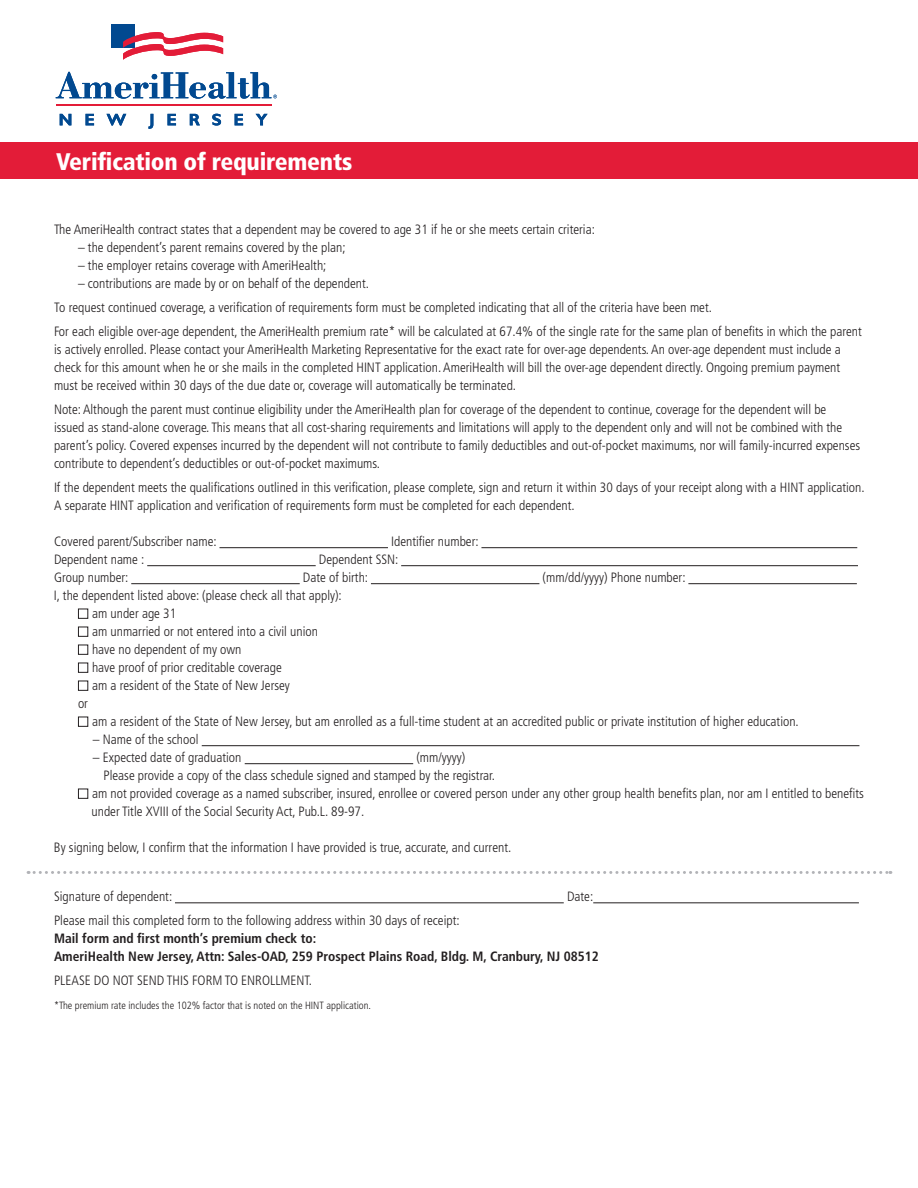
<style>
.page{position:relative;width:918px;height:1188px;background:#fff}
.page>*{position:absolute;margin:0;border:0;box-sizing:border-box;transform-origin:0 0}
.t1{font:900 condensed 24px "Frutiger LT";letter-spacing:-.01em;color:#fff}
.t2{font:300 condensed 13.5px/18px "Frutiger LT";color:#231f20}
.t3{font:700 condensed 13.5px/18px "Frutiger LT";color:#231f20}
.t4{font:300 condensed 10.5px "Frutiger LT";color:#231f20}
</style>
<div class="page">
<div style="left:111px;top:24px;width:24px;height:24px;background:#014990"></div>
<svg style="left:123px;top:32px;width:100px;height:28px"></svg>
<svg style="left:56px;top:72px;width:221px;height:27px"></svg>
<hr style="left:56px;top:104px;width:215px;height:1px;background:#e31c38">
<svg style="left:60px;top:114px;width:11px;height:11px"></svg>
<svg style="left:86px;top:114px;width:8px;height:11px"></svg>
<svg style="left:107px;top:114px;width:19px;height:12px"></svg>
<svg style="left:148px;top:114px;width:5px;height:15px"></svg>
<svg style="left:168px;top:114px;width:8px;height:11px"></svg>
<svg style="left:190px;top:114px;width:10px;height:11px"></svg>
<svg style="left:212px;top:114px;width:9px;height:12px"></svg>
<svg style="left:235px;top:114px;width:8px;height:11px"></svg>
<svg style="left:256px;top:114px;width:12px;height:11px"></svg>
<div style="left:0;top:143px;width:918px;height:36px;background:#e31c38"></div>
<hr style="left:220px;top:547px;width:168px;height:1px;background:#231f20">
<hr style="left:481px;top:547px;width:376px;height:1px;background:#231f20">
<hr style="left:147px;top:565px;width:169px;height:1px;background:#231f20">
<hr style="left:401px;top:565px;width:457px;height:1px;background:#231f20">
<hr style="left:131px;top:583px;width:169px;height:1px;background:#231f20">
<hr style="left:371px;top:583px;width:168px;height:1px;background:#231f20">
<hr style="left:688px;top:583px;width:169px;height:1px;background:#231f20">
<hr style="left:202px;top:745px;width:657px;height:1px;background:#231f20">
<hr style="left:245px;top:763px;width:168px;height:1px;background:#231f20">
<div style="left:78px;top:609px;width:10px;height:10px;border:1px solid #231f20"></div>
<div style="left:78px;top:627px;width:10px;height:10px;border:1px solid #231f20"></div>
<div style="left:78px;top:645px;width:10px;height:10px;border:1px solid #231f20"></div>
<div style="left:78px;top:663px;width:10px;height:10px;border:1px solid #231f20"></div>
<div style="left:78px;top:681px;width:10px;height:10px;border:1px solid #231f20"></div>
<div style="left:78px;top:717px;width:10px;height:10px;border:1px solid #231f20"></div>
<div style="left:78px;top:789px;width:10px;height:10px;border:1px solid #231f20"></div>
<hr style="left:175px;top:902px;width:389px;height:1px;background:#231f20">
<hr style="left:593px;top:902px;width:266px;height:1px;background:#231f20">
<svg style="left:28px;top:871px;width:863px;height:3px"></svg>
<h1 class="t1" style="left:56px;top:147px;width:298px">Verification of requirements</h1>
<p class="t2" style="left:54px;top:221px;width:542px">The AmeriHealth contract states that a dependent may be covered to age 31 if he or she meets certain criteria:</p>
<p class="t2" style="left:78px;top:239px;width:269px">– the dependent’s parent remains covered by the plan;</p>
<p class="t2" style="left:78px;top:257px;width:250px">– the employer retains coverage with AmeriHealth;</p>
<p class="t2" style="left:54px;top:272px;width:809px;line-height:24px;text-indent:24px">– contributions are made by or on behalf of the dependent.<br>To request continued coverage, a verification of requirements form must be completed indicating that all of the criteria have been met.<br>For each eligible over-age dependent, the AmeriHealth premium rate* will be calculated at 67.4% of the single rate for the same plan of benefits in which the parent</p>
<p class="t2" style="left:54px;top:341px;width:788px;text-align:justify">is actively enrolled. Please contact your AmeriHealth Marketing Representative for the exact rate for over-age dependents. An over-age dependent must include a check for this amount when he or she mails in the completed HINT application. AmeriHealth will bill the over-age dependent directly. Ongoing premium payment must be received within 30 days of the due date or, coverage will automatically be terminated.</p>
<p class="t2" style="left:54px;top:401px;width:808px">Note: Although the parent must continue eligibility under the AmeriHealth plan for coverage of the dependent to continue, coverage for the dependent will be issued as stand-alone coverage. This means that all cost-sharing requirements and limitations will apply to the dependent only and will not be combined with the parent’s policy. Covered expenses incurred by the dependent will not contribute to family deductibles and out-of-pocket maximums, nor will family-incurred expenses contribute to dependent’s deductibles or out-of-pocket maximums.</p>
<p class="t2" style="left:54px;top:479px;width:812px">If the dependent meets the qualifications outlined in this verification, please complete, sign and return it within 30 days of your receipt along with a HINT application.<br>A separate HINT application and verification of requirements form must be completed for each dependent.</p>
<p class="t2" style="left:54px;top:533px;width:164px">Covered parent/Subscriber name:</p>
<p class="t2" style="left:391px;top:533px;width:89px">Identifier number:</p>
<p class="t2" style="left:54px;top:551px;width:92px">Dependent name :</p>
<p class="t2" style="left:319px;top:551px;width:81px">Dependent SSN:</p>
<p class="t2" style="left:54px;top:569px;width:76px">Group number:</p>
<p class="t2" style="left:303px;top:569px;width:67px">Date of birth:</p>
<p class="t2" style="left:543px;top:569px;width:144px">(mm/dd/yyyy) Phone number:</p>
<p class="t2" style="left:54px;top:587px;width:289px">I, the dependent listed above: (please check all that apply):</p>
<p class="t2" style="left:92px;top:605px;width:86px">am under age 31</p>
<p class="t2" style="left:92px;top:623px;width:228px">am unmarried or not entered into a civil union</p>
<p class="t2" style="left:92px;top:641px;width:151px">have no dependent of my own</p>
<p class="t2" style="left:92px;top:659px;width:191px">have proof of prior creditable coverage</p>
<p class="t2" style="left:92px;top:677px;width:199px">am a resident of the State of New Jersey</p>
<p class="t2" style="left:78px;top:695px;width:12px">or</p>
<p class="t2" style="left:92px;top:713px;width:708px">am a resident of the State of New Jersey, but am enrolled as a full-time student at an accredited public or private institution of higher education.</p>
<p class="t2" style="left:93px;top:731px;width:107px">– Name of the school</p>
<p class="t2" style="left:93px;top:749px;width:150px">– Expected date of graduation</p>
<p class="t2" style="left:416px;top:749px;width:50px">(mm/yyyy)</p>
<p class="t2" style="left:104px;top:767px;width:393px">Please provide a copy of the class schedule signed and stamped by the registrar.</p>
<p class="t2" style="left:92px;top:785px;width:773px">am not provided coverage as a named subscriber, insured, enrollee or covered person under any other group health benefits plan, nor am I entitled to benefits</p>
<p class="t2" style="left:92px;top:803px;width:274px">under Title XVIII of the Social Security Act, Pub.L. 89-97.</p>
<p class="t2" style="left:54px;top:839px;width:459px">By signing below, I confirm that the information I have provided is true, accurate, and current.</p>
<p class="t2" style="left:54px;top:888px;width:120px">Signature of dependent:</p>
<p class="t2" style="left:567px;top:888px;width:28px">Date:</p>
<p class="t2" style="left:54px;top:912px;width:407px">Please mail this completed form to the following address within 30 days of receipt:</p>
<p class="t3" style="left:54px;top:930px;width:546px">Mail form and first month’s premium check to:<br>AmeriHealth New Jersey, Attn: Sales-OAD, 259 Prospect Plains Road, Bldg. M, Cranbury, NJ 08512</p>
<p class="t2" style="left:54px;top:972px;width:260px">PLEASE DO NOT SEND THIS FORM TO ENROLLMENT.</p>
<p class="t4" style="left:54px;top:1000px;width:319px">*The premium rate includes the 102% factor that is noted on the HINT application.</p>
</div>
